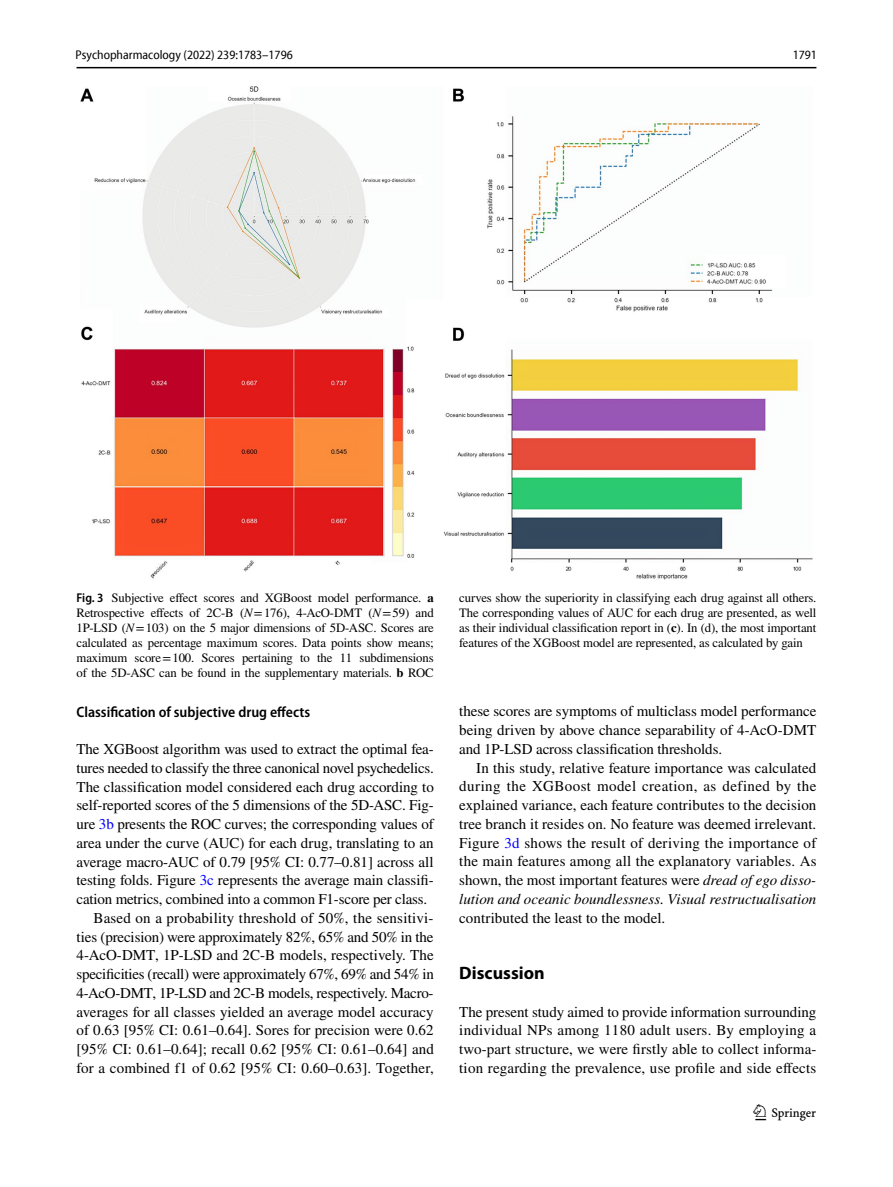
<style>
.page{position:relative;width:893px;height:1187px;background:#fff}
.page>*{position:absolute;margin:0;border:0;box-sizing:border-box;transform-origin:0 0}
.t1{font:22.5px "Springnew Regular 3";color:#000}
.t2{font:700 18px "Myriad Pro";color:#000}
.t3{font:15px/18.8px "STIX";letter-spacing:-.005em;color:#000;text-align:justify}
.t4{font:15px "STIX";letter-spacing:.015em;color:#000}
.t5{font:600 semi-condensed 15px "Myriad Pro";color:#000}
.t6{font:12.75px/15px "STIX";letter-spacing:-.01em;color:#000;text-align:justify}
.t7{font:semi-condensed 12.75px "Myriad Pro Unic";color:#000}
.s1{font-family:"Myriad Pro";font-weight:600;font-stretch:semi-condensed}
.s2{font-weight:700}
.s3{font-style:italic}
.s4{color:#00f}
</style>
<div class="page">
<hr style="left:77px;top:67px;width:739px;height:1px;background:#000">
<img style="left:81px;top:87px;width:731px;height:492px">
<p class="t7" style="left:76px;top:50px;width:219px">Psychopharmacology (2022) 239:1783–1796</p>
<p class="t7" style="left:793px;top:50px;width:26px">1791</p>
<p class="t6" style="left:77px;top:590px;width:359px"><span class="s1">Fig. 3</span> Subjective effect scores and XGBoost model performance. <span class="s2">a </span>Retrospective effects of 2C-B (<span class="s3">N</span>=176), 4-AcO-DMT (<span class="s3">N</span>=59) and 1P-LSD (<span class="s3">N</span>=103) on the 5 major dimensions of 5D-ASC. Scores are calculated as percentage maximum scores. Data points show means; maximum score=100. Scores pertaining to the 11 subdimensions of the 5D-ASC can be found in the supplementary materials. <span class="s2">b</span> ROC</p>
<p class="t6" style="left:459px;top:590px;width:359px">curves show the superiority in classifying each drug against all others.<br>The corresponding values of AUC for each drug are presented, as well as their individual classification report in (<span class="s2">c</span>). In (d), the most important features of the XGBoost model are represented, as calculated by gain</p>
<p class="t5" style="left:77px;top:703px;width:235px">Classification of subjective drug effects</p>
<p class="t3" style="left:77px;top:740px;width:359px">The XGBoost algorithm was used to extract the optimal fea-</p>
<p class="t3" style="left:77px;top:759px;width:359px">tures needed to classify the three canonical novel psychedelics.</p>
<p class="t3" style="left:77px;top:778px;width:359px">The classification model considered each drug according to</p>
<p class="t3" style="left:77px;top:796px;width:359px">self-reported scores of the 5 dimensions of the 5D-ASC. Fig-</p>
<p class="t3" style="left:77px;top:815px;width:359px">ure <span class="s4">3b</span> presents the ROC curves; the corresponding values of</p>
<p class="t3" style="left:77px;top:834px;width:359px">area under the curve (AUC) for each drug, translating to an</p>
<p class="t3" style="left:77px;top:853px;width:358px">average macro-AUC of 0.79 [95% CI: 0.77–0.81] across all</p>
<p class="t3" style="left:77px;top:871px;width:359px">testing folds. Figure <span class="s4">3c</span> represents the average main classifi-</p>
<p class="t3" style="left:77px;top:890px;width:352px">cation metrics, combined into a common F1-score per class.</p>
<p class="t4" style="left:94px;top:907px;width:341px">Based on a probability threshold of 50%, the sensitivi-</p>
<p class="t3" style="left:77px;top:928px;width:359px">ties (precision) were approximately 82%, 65% and 50% in the</p>
<p class="t3" style="left:77px;top:946px;width:359px">4-AcO-DMT, 1P-LSD and 2C-B models, respectively. The</p>
<p class="t3" style="left:77px;top:965px;width:359px">specificities (recall) were approximately 67%, 69% and 54% in</p>
<p class="t3" style="left:77px;top:984px;width:359px">4-AcO-DMT, 1P-LSD and 2C-B models, respectively. Macro-</p>
<p class="t3" style="left:77px;top:1003px;width:359px">averages for all classes yielded an average model accuracy</p>
<p class="t3" style="left:77px;top:1021px;width:359px">of 0.63 [95% CI: 0.61–0.64]. Sores for precision were 0.62</p>
<p class="t3" style="left:77px;top:1040px;width:359px">[95% CI: 0.61–0.64]; recall 0.62 [95% CI: 0.61–0.64] and</p>
<p class="t3" style="left:77px;top:1059px;width:359px">for a combined f1 of 0.62 [95% CI: 0.60–0.63]. Together,</p>
<p class="t3" style="left:459px;top:703px;width:359px">these scores are symptoms of multiclass model performance being driven by above chance separability of 4-AcO-DMT and 1P-LSD across classification thresholds.</p>
<p class="t3" style="left:459px;top:759px;width:359px;text-indent:17px">In this study, relative feature importance was calculated during the XGBoost model creation, as defined by the explained variance, each feature contributes to the decision tree branch it resides on. No feature was deemed irrelevant.<br>Figure <span class="s4">3d</span> shows the result of deriving the importance of the main features among all the explanatory variables. As shown, the most important features were <span class="s3">dread of ego disso&shy;lution and oceanic boundlessness. Visual restructualisation</span></p>
<p class="t3" style="left:459px;top:909px;width:208px">contributed the least to the model.</p>
<p class="t2" style="left:459px;top:961px;width:87px">Discussion</p>
<p class="t3" style="left:459px;top:1003px;width:359px">The present study aimed to provide information surrounding individual NPs among 1180 adult users. By employing a two-part structure, we were firstly able to collect informa&shy;tion regarding the prevalence, use profile and side effects</p>
<h1 class="t1" style="left:755px;top:1104px;width:62px">1 3</h1>
</div>
